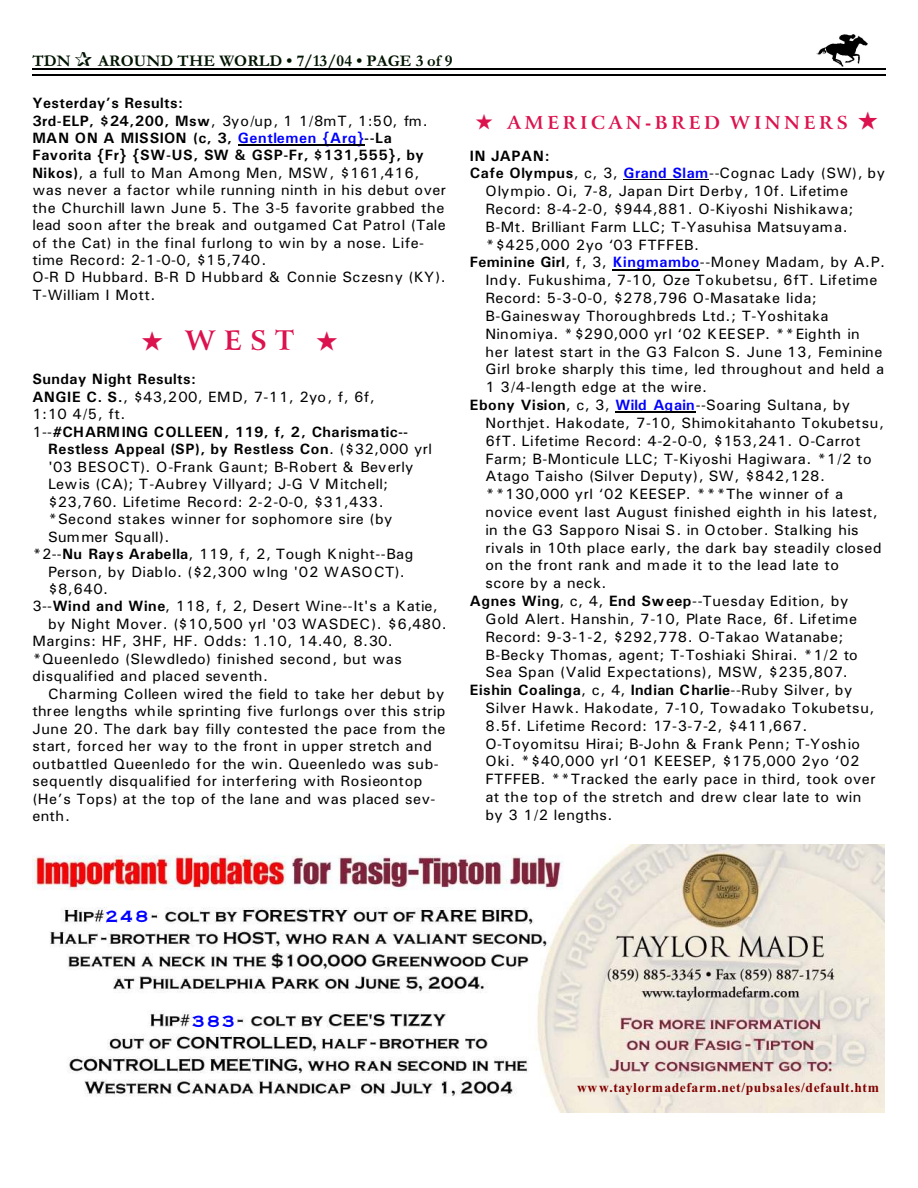
<style>
.page{position:relative;width:918px;height:1188px;background:#fff}
.page>*{position:absolute;margin:0;border:0;box-sizing:border-box;transform-origin:0 0}
.t1{font:700 27px "Arrus BT";color:#db124d}
.t2{font:700 18px "Arrus BT";letter-spacing:.2em;color:#db124d}
.t3{font:700 16.5px "Garamond";letter-spacing:.005em;color:#001400}
.t4{font:15px/17.4px "Univers";letter-spacing:.03em;color:#000}
.t5{font:15px "Univers";letter-spacing:.01em;color:#000}
.t6{font:700 15px "Univers";letter-spacing:.03em;color:#000}
.t7{font:15px "Univers";letter-spacing:.06em;color:#000}
.t8{font:700 13.5px "Times New Roman";letter-spacing:.045em;color:#800000}
.t9{font:700 13.5px "Copper Plate";letter-spacing:.115em;color:#00f}
.s1{font-weight:700}
.s2{font-weight:700;color:#00f}
.s3{font-weight:400}
</style>
<div class="page">
<img style="left:817px;top:35px;width:51px;height:31px">
<hr style="left:32px;top:68px;width:853px;height:1px;background:#000">
<hr style="left:32px;top:75px;width:853px;height:1px;background:#000">
<img style="left:32px;top:844px;width:852px;height:269px">
<hr style="left:238px;top:145px;width:126px;height:1px;background:#000">
<hr style="left:624px;top:180px;width:85px;height:1px;background:#000">
<hr style="left:613px;top:269px;width:87px;height:1px;background:#000">
<hr style="left:616px;top:412px;width:80px;height:1px;background:#000">
<p class="t3" style="left:32px;top:55px;width:40px">TDN</p>
<p class="t3" style="left:98px;top:55px;width:356px">AROUND THE WORLD • 7/13/04 • PAGE 3 of 9</p>
<p class="t4" style="left:32px;top:96px;width:415px"><span class="s1">Yesterday’s Results:<br>3rd-ELP, $24,200, Msw</span>, 3yo/up, 1 1/8mT, 1:50, fm.<br><span class="s1">MAN ON A MISSION (c, 3,</span> <span class="s2">Gentlemen {Arg}</span><span class="s1">--La Favorita {Fr} {SW-US, SW &amp; GSP-Fr, $131,555}, by Nikos)</span>, a full to Man Among Men, MSW, $161,416, was never a factor while running ninth in his debut over the Churchill lawn June 5. The 3-5 favorite grabbed the lead soon after the break and outgamed Cat Patrol (Tale of the Cat) in the final furlong to win by a nose. Life&shy;time Record: 2-1-0-0, $15,740.<br>O-R D Hubbard. B-R D Hubbard &amp; Connie Sczesny (KY).<br>T-William I Mott.</p>
<h1 class="t1" style="left:142px;top:330px;width:198px">★ WEST ★</h1>
<p class="t6" style="left:32px;top:374px;width:165px">Sunday Night Results:</p>
<p class="t4" style="left:32px;top:389px;width:344px"><span class="s1">ANGIE C. S.</span>, $43,200, EMD, 7-11, 2yo, f, 6f,</p>
<p class="t4" style="left:32px;top:407px;width:94px">1:10 4/5, ft.</p>
<p class="t6" style="left:32px;top:427px;width:377px"><span class="s3">1--</span>#CHARMING COLLEEN, 119, f, 2, Charismatic--</p>
<p class="t6" style="left:48px;top:444px;width:385px">Restless Appeal (SP), by Restless Con<span class="s3">. ($32,000 yrl</span></p>
<p class="t5" style="left:48px;top:461px;width:367px">'03 BESOCT). O-Frank Gaunt; B-Robert &amp; Beverly</p>
<p class="t5" style="left:48px;top:479px;width:342px">Lewis (CA); T-Aubrey Villyard; J-G V Mitchell;</p>
<p class="t4" style="left:48px;top:494px;width:337px">$23,760. Lifetime Record: 2-2-0-0, $31,433.</p>
<p class="t4" style="left:48px;top:512px;width:346px">*Second stakes winner for sophomore sire (by</p>
<p class="t4" style="left:48px;top:529px;width:123px">Summer Squall).</p>
<p class="t4" style="left:32px;top:547px;width:382px">*2--<span class="s1">Nu Rays Arabella</span>, 119, f, 2, Tough Knight--Bag</p>
<p class="t4" style="left:48px;top:564px;width:358px">Person, by Diablo. ($2,300 wlng '02 WASOCT).</p>
<p class="t4" style="left:48px;top:581px;width:62px">$8,640.</p>
<p class="t4" style="left:32px;top:599px;width:407px">3--<span class="s1">Wind and Wine</span>, 118, f, 2, Desert Wine--It's a Katie,</p>
<p class="t4" style="left:48px;top:616px;width:400px">by Night Mover. ($10,500 yrl '03 WASDEC). $6,480.</p>
<p class="t4" style="left:32px;top:634px;width:362px">Margins: HF, 3HF, HF. Odds: 1.10, 14.40, 8.30.</p>
<p class="t4" style="left:32px;top:651px;width:371px">*Queenledo (Slewdledo) finished second, but was</p>
<p class="t4" style="left:32px;top:669px;width:237px">disqualified and placed seventh.</p>
<p class="t4" style="left:48px;top:686px;width:398px">Charming Colleen wired the field to take her debut by</p>
<p class="t5" style="left:32px;top:706px;width:415px">three lengths while sprinting five furlongs over this strip</p>
<p class="t4" style="left:32px;top:721px;width:415px">June 20. The dark bay filly contested the pace from the</p>
<p class="t4" style="left:32px;top:739px;width:401px">start, forced her way to the front in upper stretch and</p>
<p class="t4" style="left:32px;top:756px;width:408px">outbattled Queenledo for the win. Queenledo was sub-</p>
<p class="t4" style="left:32px;top:774px;width:392px">sequently disqualified for interfering with Rosieontop</p>
<p class="t4" style="left:32px;top:791px;width:405px">(He’s Tops) at the top of the lane and was placed sev-</p>
<p class="t4" style="left:32px;top:808px;width:39px">enth.</p>
<p class="t2" style="left:476px;top:115px;width:404px">★ AMERICAN-BRED WINNERS ★</p>
<p class="t6" style="left:470px;top:150px;width:81px">IN JAPAN:</p>
<p class="t4" style="left:470px;top:166px;width:417px"><span class="s1">Cafe Olympus</span>, c, 3, <span class="s2">Grand Slam</span>--Cognac Lady (SW), by</p>
<p class="t7" style="left:485px;top:186px;width:364px">Olympio. Oi, 7-8, Japan Dirt Derby, 10f. Lifetime</p>
<p class="t4" style="left:485px;top:201px;width:370px">Record: 8-4-2-0, $944,881. O-Kiyoshi Nishikawa;</p>
<p class="t4" style="left:485px;top:219px;width:364px">B-Mt. Brilliant Farm LLC; T-Yasuhisa Matsuyama.</p>
<p class="t4" style="left:485px;top:237px;width:215px">*$425,000 2yo ‘03 FTFFEB.</p>
<p class="t4" style="left:470px;top:255px;width:417px"><span class="s1">Feminine Girl</span>, f, 3, <span class="s2">Kingmambo</span>--Money Madam, by A.P.</p>
<p class="t7" style="left:485px;top:275px;width:394px">Indy. Fukushima, 7-10, Oze Tokubetsu, 6fT. Lifetime</p>
<p class="t4" style="left:485px;top:291px;width:333px">Record: 5-3-0-0, $278,796 O-Masatake Iida;</p>
<p class="t4" style="left:485px;top:308px;width:345px">B-Gainesway Thoroughbreds Ltd.; T-Yoshitaka</p>
<p class="t5" style="left:485px;top:328px;width:376px">Ninomiya. *$290,000 yrl ‘02 KEESEP. **Eighth in</p>
<p class="t4" style="left:485px;top:344px;width:398px">her latest start in the G3 Falcon S. June 13, Feminine</p>
<p class="t4" style="left:485px;top:362px;width:400px">Girl broke sharply this time, led throughout and held a</p>
<p class="t4" style="left:485px;top:380px;width:223px">1 3/4-length edge at the wire.</p>
<p class="t4" style="left:470px;top:398px;width:382px"><span class="s1">Ebony Vision</span>, c, 3, <span class="s2">Wild Again</span>--Soaring Sultana, by</p>
<p class="t4" style="left:485px;top:415px;width:400px">Northjet. Hakodate, 7-10, Shimokitahanto Tokubetsu,</p>
<p class="t4" style="left:485px;top:433px;width:377px">6fT. Lifetime Record: 4-2-0-0, $153,241. O-Carrot</p>
<p class="t4" style="left:485px;top:451px;width:388px">Farm; B-Monticule LLC; T-Kiyoshi Hagiwara. *1/2 to</p>
<p class="t4" style="left:485px;top:469px;width:341px">Atago Taisho (Silver Deputy), SW, $842,128.</p>
<p class="t4" style="left:485px;top:487px;width:359px">**130,000 yrl ‘02 KEESEP. ***The winner of a</p>
<p class="t4" style="left:485px;top:504px;width:394px">novice event last August finished eighth in his latest,</p>
<p class="t5" style="left:485px;top:524px;width:375px">in the G3 Sapporo Nisai S. in October. Stalking his</p>
<p class="t4" style="left:485px;top:540px;width:398px">rivals in 10th place early, the dark bay steadily closed</p>
<p class="t4" style="left:485px;top:558px;width:355px">on the front rank and made it to the lead late to</p>
<p class="t4" style="left:485px;top:576px;width:122px">score by a neck.</p>
<p class="t4" style="left:470px;top:594px;width:380px"><span class="s1">Agnes Wing</span>, c, 4, <span class="s1">End Sweep</span>--Tuesday Edition, by</p>
<p class="t7" style="left:485px;top:614px;width:373px">Gold Alert. Hanshin, 7-10, Plate Race, 6f. Lifetime</p>
<p class="t4" style="left:485px;top:629px;width:359px">Record: 9-3-1-2, $292,778. O-Takao Watanabe;</p>
<p class="t4" style="left:485px;top:647px;width:374px">B-Becky Thomas, agent; T-Toshiaki Shirai. *1/2 to</p>
<p class="t4" style="left:485px;top:665px;width:364px">Sea Span (Valid Expectations), MSW, $235,807.</p>
<p class="t6" style="left:470px;top:685px;width:384px">Eishin Coalinga<span class="s3">, c, 4,</span> Indian Charlie<span class="s3">--Ruby Silver, by</span></p>
<p class="t4" style="left:485px;top:700px;width:391px">Silver Hawk. Hakodate, 7-10, Towadako Tokubetsu,</p>
<p class="t4" style="left:485px;top:718px;width:324px">8.5f. Lifetime Record: 17-3-7-2, $411,667.</p>
<p class="t5" style="left:485px;top:738px;width:376px">O-Toyomitsu Hirai; B-John &amp; Frank Penn; T-Yoshio</p>
<p class="t4" style="left:485px;top:754px;width:376px">Oki. *$40,000 yrl ‘01 KEESEP, $175,000 2yo ‘02</p>
<p class="t4" style="left:485px;top:772px;width:392px">FTFFEB. **Tracked the early pace in third, took over</p>
<p class="t5" style="left:485px;top:792px;width:377px">at the top of the stretch and drew clear late to win</p>
<p class="t4" style="left:485px;top:807px;width:128px">by 3 1/2 lengths.</p>
<p class="t9" style="left:105px;top:911px;width:45px">248</p>
<p class="t9" style="left:192px;top:1015px;width:45px">383</p>
<p class="t8" style="left:577px;top:1083px;width:303px">www.taylormadefarm.net/pubsales/default.htm</p>
</div>
